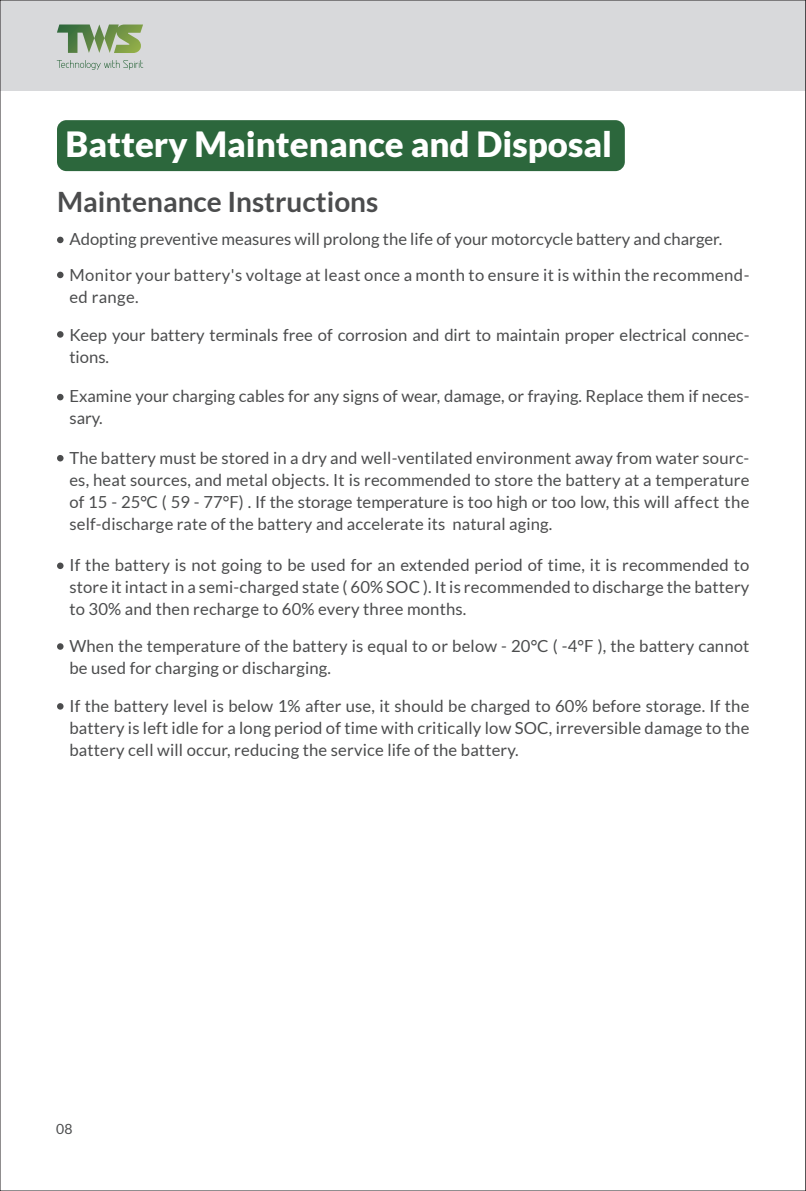
<style>
.page{position:relative;width:806px;height:1191px;background:#fff}
.page>*{position:absolute;margin:0;border:0;box-sizing:border-box;transform-origin:0 0}
.t1{font:900 34.8px "Lato";color:#fff}
.t2{font:700 28px "Lato";color:#4b4c4d}
.t3{font:16.6px/22px "Lato";letter-spacing:.01em;color:#4b4c4d}
.t4{font:14px "Lato";color:#4b4c4d}
</style>
<div class="page">
<div style="left:57px;top:120px;width:567px;height:51px;background:#2c673c;border-radius:9px"></div>
<div style="left:0;top:0;width:805px;height:91px;background:#d8d9db"></div>
<svg style="left:57px;top:24px;width:86px;height:29px"></svg>
<svg style="left:57px;top:60px;width:86px;height:10px"></svg>
<svg style="left:805px;top:0;width:1px;height:1191px"></svg>
<svg style="left:57px;top:237px;width:6px;height:6px"></svg>
<svg style="left:57px;top:272px;width:6px;height:6px"></svg>
<div style="left:57px;top:331px;width:6px;height:7px;background:#4b4c4d;border-radius:50%"></div>
<svg style="left:57px;top:394px;width:6px;height:6px"></svg>
<svg style="left:57px;top:455px;width:6px;height:6px"></svg>
<div style="left:57px;top:562px;width:6px;height:7px;background:#4b4c4d;border-radius:50%"></div>
<div style="left:57px;top:643px;width:6px;height:7px;background:#4b4c4d;border-radius:50%"></div>
<svg style="left:57px;top:703px;width:6px;height:6px"></svg>
<h1 class="t1" style="left:65px;top:124px;width:547px">Battery Maintenance and Disposal</h1>
<h2 class="t2" style="left:57px;top:185px;width:323px">Maintenance Instructions</h2>
<p class="t3" style="left:69px;top:220px;width:681px;line-height:36px">Adopting preventive measures will prolong the life of your motorcycle battery and charger.<br>Monitor your battery's voltage at least once a month to ensure it is within the recommend-</p>
<p class="t3" style="left:69px;top:285px;width:71px">ed range.</p>
<p class="t3" style="left:69px;top:323px;width:681px">Keep your battery terminals free of corrosion and dirt to maintain proper electrical connec&shy;tions.</p>
<p class="t3" style="left:69px;top:385px;width:681px">Examine your charging cables for any signs of wear, damage, or fraying. Replace them if neces&shy;sary.</p>
<p class="t3" style="left:69px;top:446px;width:681px;text-align:justify">The battery must be stored in a dry and well-ventilated environment away from water sourc&shy;es, heat sources, and metal objects. It is recommended to store the battery at a temperature of 15 - 25°C ( 59 - 77°F) . If the storage temperature is too high or too low, this will affect the self-discharge rate of the battery and accelerate its natural aging.</p>
<p class="t3" style="left:69px;top:554px;width:681px;text-align:justify">If the battery is not going to be used for an extended period of time, it is recommended to store it intact in a semi-charged state ( 60% SOC ). It is recommended to discharge the battery to 30% and then recharge to 60% every three months.</p>
<p class="t3" style="left:69px;top:635px;width:681px">When the temperature of the battery is equal to or below - 20°C ( -4°F ), the battery cannot be used for charging or discharging.</p>
<p class="t3" style="left:69px;top:695px;width:681px;text-align:justify">If the battery level is below 1% after use, it should be charged to 60% before storage. If the battery is left idle for a long period of time with critically low SOC, irreversible damage to the battery cell will occur, reducing the service life of the battery.</p>
<p class="t4" style="left:56px;top:1121px;width:18px">08</p>
</div>
